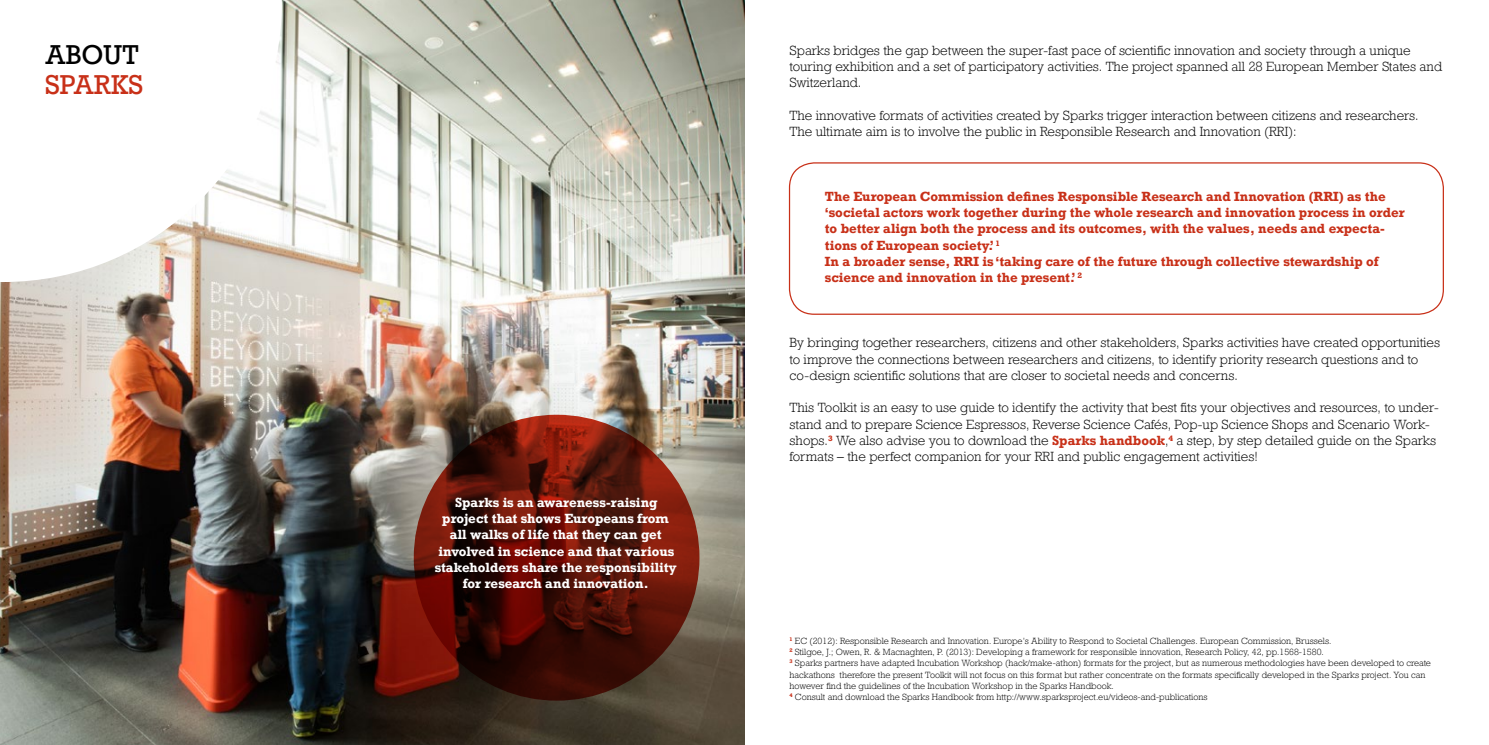
<style>
.page{position:relative;width:1489px;height:745px;background:#fff}
.page>*{position:absolute;margin:0;border:0;box-sizing:border-box;transform-origin:0 0}
.t1{font:25.62px "Rockwell Nova";color:#c83018}
.t2{font:25.62px "Rockwell Nova";color:#000}
.t3{font:300 12.5px/16.2px "Rockwell Nova";color:#000}
.t4{font:700 12.5px/16.2px "Rockwell Nova";color:#c83018}
.t5{font:700 12.5px/16.2px "Rockwell Nova";color:#fff;text-align:center}
.t6{font:300 8.5px/11.2px "Rockwell Nova";color:#000}
.s1{font-weight:700;color:#c83018}
</style>
<div class="page">
<img style="left:0;top:0;width:744px;height:744px">
<svg style="left:0;top:0;width:282px;height:282px"></svg>
<div style="left:788px;top:162px;width:655px;height:152px;border:1px solid #c83018;border-radius:25px"></div>
<svg style="left:414px;top:414px;width:285px;height:286px;background:#551107"></svg>
<h1 class="t2" style="left:45px;top:39px;width:96px">ABOUT</h1>
<h1 class="t1" style="left:45px;top:69px;width:100px">SPARKS</h1>
<p class="t5" style="left:434px;top:493px;width:243px">Sparks is an awareness-raising project that shows Europeans from all walks of life that they can get involved in science and that various stakeholders share the responsibility for research and innovation.</p>
<p class="t3" style="left:789px;top:42px;width:654px">Sparks bridges the gap between the super-fast pace of scientific innovation and society through a unique touring exhibition and a set of participatory activities. The project spanned all 28 European Member States and<br>Switzerland.</p>
<p class="t3" style="left:789px;top:107px;width:630px">The innovative formats of activities created by Sparks trigger interaction between citizens and researchers.<br>The ultimate aim is to involve the public in Responsible Research and Innovation (RRI):</p>
<p class="t4" style="left:825px;top:188px;width:581px">The European Commission defines Responsible Research and Innovation (RRI) as the ‘societal actors work together during the whole research and innovation process in order to better align both the process and its outcomes, with the values, needs and expecta&shy;tions of European society.’ <sup>1<br></sup>In a broader sense, RRI is ‘taking care of the future through collective stewardship of science and innovation in the present.’ <sup>2</sup></p>
<p class="t3" style="left:789px;top:334px;width:652px">By bringing together researchers, citizens and other stakeholders, Sparks activities have created opportunities to improve the connections between researchers and citizens, to identify priority research questions and to co-design scientific solutions that are closer to societal needs and concerns.</p>
<p class="t3" style="left:789px;top:399px;width:651px">This Toolkit is an easy to use guide to identify the activity that best fits your objectives and resources, to under&shy;stand and to prepare Science Espressos, Reverse Science Cafés, Pop-up Science Shops and Scenario Work&shy;shops.<sup>3</sup> We also advise you to download the <span class="s1">Sparks handbook</span>,<sup>4</sup> a step, by step detailed guide on the Sparks formats – the perfect companion for your RRI and public engagement activities!</p>
<p class="t6" style="left:789px;top:634px;width:643px"><sup>1</sup> EC (2012): Responsible Research and Innovation. Europe’s Ability to Respond to Societal Challenges. European Commission, Brussels.<br><sup>2</sup> Stilgoe, J.; Owen, R. &amp; Macnaghten, P. (2013): Developing a framework for responsible innovation, Research Policy, 42, pp.1568-1580.<br><sup>3</sup> Sparks partners have adapted Incubation Workshop (hack/make-athon) formats for the project, but as numerous methodologies have been developed to create hackathons therefore the present Toolkit will not focus on this format but rather concentrate on the formats specifically developed in the Sparks project. You can however find the guidelines of the Incubation Workshop in the Sparks Handbook.<br><sup>4</sup> Consult and download the Sparks Handbook from http://www.sparksproject.eu/videos-and-publications</p>
</div>
